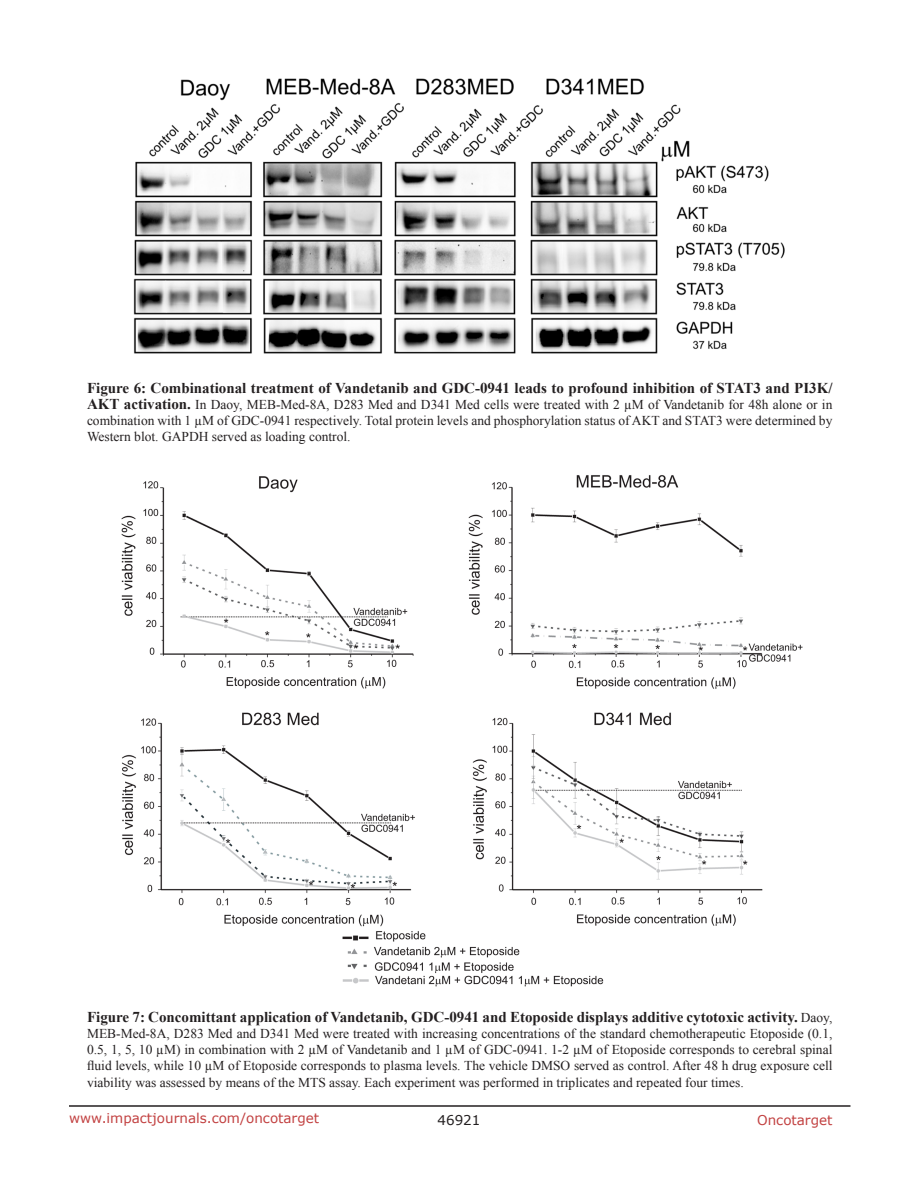
<style>
.page{position:relative;width:918px;height:1188px;background:#fff}
.page>*{position:absolute;margin:0;border:0;box-sizing:border-box;transform-origin:0 0}
.figuretext{font:700 15px "Times New Roman";color:#231f20}
.figuretext-2{font:13.5px/16.2px "Times New Roman";color:#231f20;text-align:justify}
.t1{font:13.5px "Verdana";color:#c24141}
.t2{font:13.5px "Verdana";color:#231f20}
.s1{font-weight:700;font-size:15px}
.s2{font-weight:400;font-size:13.5px}
</style>
<div class="page">
<hr style="left:69px;top:1105px;width:781px;height:2px;background:#231f20">
<img style="left:133px;top:78px;width:652px;height:276px">
<img style="left:121px;top:475px;width:682px;height:512px">
<p class="figuretext" style="left:87px;top:378px;width:747px">Figure 6: Combinational treatment of Vandetanib and GDC-0941 leads to profound inhibition of STAT3 and PI3K/</p>
<p class="figuretext-2" style="left:87px;top:396px;width:747px"><span class="s1">AKT activation.</span> In Daoy, MEB-Med-8A, D283 Med and D341 Med cells were treated with 2 µM of Vandetanib for 48h alone or in combination with 1 µM of GDC-0941 respectively. Total protein levels and phosphorylation status of AKT and STAT3 were determined by Western blot. GAPDH served as loading control.</p>
<p class="figuretext" style="left:87px;top:1006px;width:747px">Figure 7: Concomittant application of Vandetanib, GDC-0941 and Etoposide displays additive cytotoxic activity. <span class="s2">Daoy,</span></p>
<p class="figuretext-2" style="left:87px;top:1025px;width:747px">MEB-Med-8A, D283 Med and D341 Med were treated with increasing concentrations of the standard chemotherapeutic Etoposide (0.1, 0.5, 1, 5, 10 µM) in combination with 2 µM of Vandetanib and 1 µM of GDC-0941. 1-2 µM of Etoposide corresponds to cerebral spinal fluid levels, while 10 µM of Etoposide corresponds to plasma levels. The vehicle DMSO served as control. After 48 h drug exposure cell viability was assessed by means of the MTS assay. Each experiment was performed in triplicates and repeated four times.</p>
<p class="t1" style="left:69px;top:1110px;width:252px">www.impactjournals.com/oncotarget</p>
<p class="t2" style="left:438px;top:1111px;width:44px">46921</p>
<p class="t1" style="left:757px;top:1111px;width:77px">Oncotarget</p>
</div>
